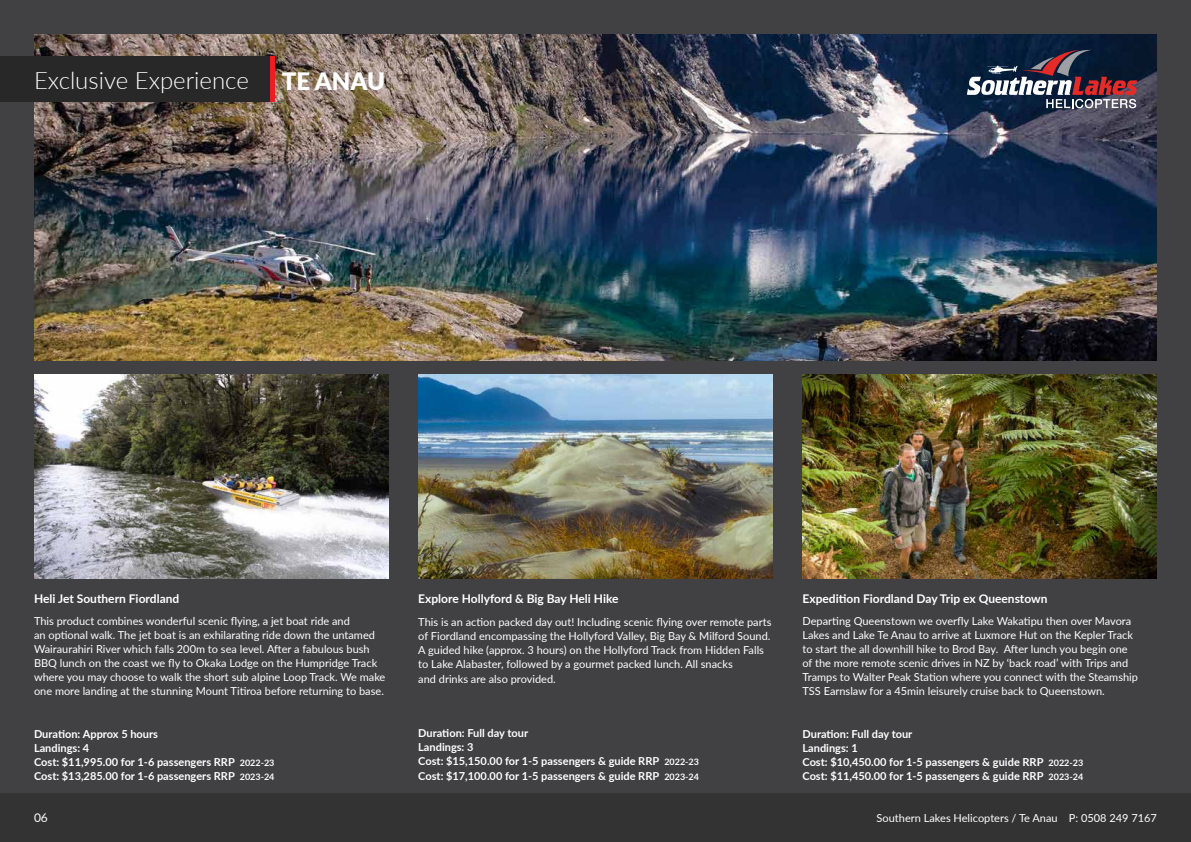
<style>
.page{position:relative;width:1191px;height:842px;background:#414042}
.page>*{position:absolute;margin:0;border:0;box-sizing:border-box;transform-origin:0 0}
.t1{font:300 24px "Lato";color:#fff}
.t2{font:900 24px "Lato";color:#fff}
.t3{font:700 12px "Lato";color:#fff}
.t4{font:12px "Lato";color:#fff}
.t5{font:11px/14px "Lato";color:#fff}
.t6{font:700 11px/14px "Lato";color:#fff}
.s1{font-size:9px}
</style>
<div class="page">
<img style="left:34px;top:34px;width:1123px;height:326px">
<img style="left:34px;top:374px;width:354px;height:204px">
<img style="left:418px;top:374px;width:354px;height:204px">
<div style="left:0;top:794px;width:1191px;height:48px;background:#333334"></div>
<img style="left:802px;top:374px;width:355px;height:204px">
<div style="left:0;top:57px;width:272px;height:45px;background:#292829"></div>
<hr style="left:270px;top:57px;width:4px;height:45px;background:#ed1d24">
<svg style="left:967px;top:48px;width:170px;height:60px;background:#464458"></svg>
<h1 class="t1" style="left:34px;top:64px;width:216px">Exclusive Experience</h1>
<h1 class="t2" style="left:282px;top:63px;width:105px">TE ANAU</h1>
<p class="t3" style="left:34px;top:589px;width:147px">Heli Jet Southern Fiordland</p>
<p class="t5" style="left:34px;top:614px;width:353px">This product combines wonderful scenic flying, a jet boat ride and<br>an optional walk. The jet boat is an exhilarating ride down the untamed Wairaurahiri River which falls 200m to sea level. After a fabulous bush BBQ lunch on the coast we fly to Okaka Lodge on the Humpridge Track where you may choose to walk the short sub alpine Loop Track. We make one more landing at the stunning Mount Titiroa before returning to base.</p>
<p class="t6" style="left:34px;top:726px;width:242px">Duration: Approx 5 hours<br>Landings: 4<br>Cost: $11,995.00 for 1-6 passengers RRP <span class="s1">2022-23<br></span>Cost: $13,285.00 for 1-6 passengers RRP <span class="s1">2023-24</span></p>
<p class="t3" style="left:418px;top:589px;width:202px">Explore Hollyford &amp; Big Bay Heli Hike</p>
<p class="t5" style="left:418px;top:614px;width:355px;line-height:14.3px">This is an action packed day out! Including scenic flying over remote parts of Fiordland encompassing the Hollyford Valley, Big Bay &amp; Milford Sound.<br>A guided hike (approx. 3 hours) on the Hollyford Track from Hidden Falls to Lake Alabaster, followed by a gourmet packed lunch. All snacks<br>and drinks are also provided.</p>
<p class="t6" style="left:418px;top:725px;width:282px;line-height:14.3px">Duration: Full day tour<br>Landings: 3<br>Cost: $15,150.00 for 1-5 passengers &amp; guide RRP <span class="s1">2022-23<br></span>Cost: $17,100.00 for 1-5 passengers &amp; guide RRP <span class="s1">2023-24</span></p>
<p class="t3" style="left:802px;top:589px;width:247px">Expedition Fiordland Day Trip ex Queenstown</p>
<p class="t5" style="left:802px;top:614px;width:337px">Departing Queenstown we overfly Lake Wakatipu then over Mavora Lakes and Lake Te Anau to arrive at Luxmore Hut on the Kepler Track to start the all downhill hike to Brod Bay. After lunch you begin one of the more remote scenic drives in NZ by ‘back road’ with Trips and Tramps to Walter Peak Station where you connect with the Steamship TSS Earnslaw for a 45min leisurely cruise back to Queenstown.</p>
<p class="t6" style="left:802px;top:726px;width:282px">Duration: Full day tour<br>Landings: 1<br>Cost: $10,450.00 for 1-5 passengers &amp; guide RRP <span class="s1">2022-23<br></span>Cost: $11,450.00 for 1-5 passengers &amp; guide RRP <span class="s1">2023-24</span></p>
<p class="t4" style="left:34px;top:809px;width:15px">06</p>
<p class="t5" style="left:876px;top:811px;width:282px">Southern Lakes Helicopters / Te Anau P: 0508 249 7167</p>
</div>
